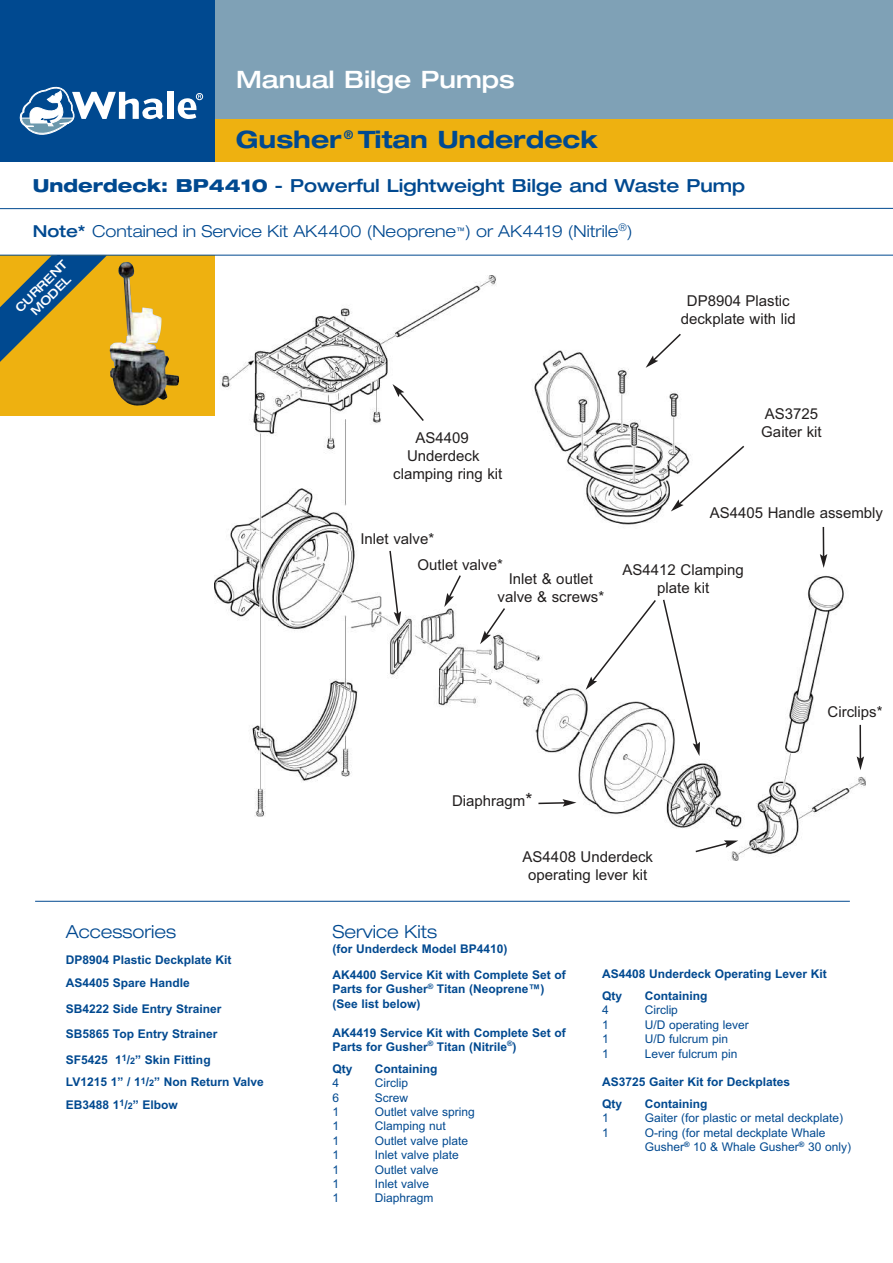
<style>
.page{position:relative;width:893px;height:1263px;background:#fff}
.page>*{position:absolute;margin:0;border:0;box-sizing:border-box;transform-origin:0 0}
.t1{font:700 expanded 24px "Helvetica Neue";color:#004990}
.t2{font:500 expanded 24px "Helvetica Neue";color:#fff}
.t3{font:500 expanded 18px "Helvetica Neue";color:#004990}
.t4{font:300 expanded 18px "Helvetica Neue";color:#004990}
.t5{font:300 expanded 16.5px "Helvetica Neue";color:#004990}
.t6{font:15px/18px "Arial";color:#221f1f;text-align:center}
.t7{font:700 12px/25.5px "Arial";color:#004990}
.t8{font:12px/14.4px "Arial";color:#004990}
.t9{font:500 expanded 12px/13.5px "Helvetica Neue";color:#fff;text-align:center}
.s1{font-weight:800}
.s2{font-weight:500}
.s3{font-size:9px}
.s4{font-size:18px}
</style>
<div class="page">
<img style="left:214px;top:276px;width:651px;height:585px">
<div style="left:0;top:255px;width:215px;height:161px;background:#eeb110"></div>
<svg style="left:586px;top:598px;width:114px;height:158px"></svg>
<svg style="left:671px;top:444px;width:75px;height:67px"></svg>
<svg style="left:392px;top:384px;width:33px;height:39px"></svg>
<svg style="left:388px;top:549px;width:13px;height:76px"></svg>
<svg style="left:444px;top:574px;width:18px;height:33px"></svg>
<svg style="left:480px;top:606px;width:27px;height:38px"></svg>
<svg style="left:857px;top:723px;width:7px;height:47px"></svg>
<svg style="left:820px;top:525px;width:7px;height:43px"></svg>
<svg style="left:537px;top:799px;width:39px;height:8px"></svg>
<svg style="left:646px;top:332px;width:36px;height:36px"></svg>
<svg style="left:694px;top:840px;width:44px;height:13px"></svg>
<div style="left:215px;top:119px;width:678px;height:43px;background:#eeb110"></div>
<div style="left:215px;top:0;width:678px;height:119px;background:#7fa1b6"></div>
<div style="left:0;top:0;width:215px;height:162px;background:#004990"></div>
<div style="left:168px;top:92px;width:6px;height:27px;background:#fff"></div>
<svg style="left:20px;top:87px;width:144px;height:48px"></svg>
<svg style="left:177px;top:95px;width:24px;height:24px"></svg>
<div style="left:196px;top:93px;width:7px;height:7px;border:1px solid #fff;border-radius:50%"></div>
<hr style="left:35px;top:901px;width:815px;height:1px;background:#004990">
<svg style="left:0;top:256px;width:107px;height:106px"></svg>
<hr style="left:0;top:208px;width:893px;height:1px;background:#004990">
<hr style="left:0;top:255px;width:893px;height:1px;background:#004990">
<img style="left:110px;top:262px;width:69px;height:144px">
<h1 class="t2" style="left:236px;top:70px;width:280px">Manual Bilge Pumps</h1>
<h1 class="t1" style="left:236px;top:125px;width:363px">Gusher <sup>®</sup> Titan Underdeck</h1>
<h2 class="t3" style="left:33px;top:178px;width:714px"><span class="s1">Underdeck: BP4410</span> - Powerful Lightweight Bilge and Waste Pump</h2>
<h3 class="t5" style="left:33px;top:225px;width:601px"><span class="s2">Note*</span> Contained in Service Kit AK4400 (Neoprene<sup>™</sup>) or AK4419 (Nitrile<sup>®</sup>)</h3>
<p class="t9" style="left:14px;top:306px;width:69px;rotate:-45deg">CURRENT<br>MODEL</p>
<h2 class="t4" style="left:66px;top:925px;width:112px">Accessories</h2>
<p class="t7" style="left:66px;top:949px;width:167px;line-height:23.2px">DP8904 Plastic Deckplate Kit<br>AS4405 Spare Handle</p>
<p class="t7" style="left:66px;top:997px;width:157px">SB4222 Side Entry Strainer<br>SB5865 Top Entry Strainer<br>SF5425 1<sup>1</sup>/<span class="s3">2</span>” Skin Fitting</p>
<p class="t7" style="left:66px;top:1072px;width:199px;line-height:22.5px">LV1215 1” / 1<sup>1</sup>/<span class="s3">2</span>” Non Return Valve<br>EB3488 1<sup>1</sup>/<span class="s3">2</span>” Elbow</p>
<p class="t6" style="left:415px;top:430px;width:55px">AS4409</p>
<p class="t6" style="left:407px;top:448px;width:74px">Underdeck</p>
<p class="t6" style="left:393px;top:466px;width:111px">clamping ring kit</p>
<p class="t6" style="left:681px;top:293px;width:117px">DP8904 Plastic deckplate with lid</p>
<p class="t6" style="left:761px;top:406px;width:62px;text-align:left">AS3725<br>Gaiter kit</p>
<p class="t6" style="left:710px;top:505px;width:175px">AS4405 Handle assembly</p>
<p class="t6" style="left:417px;top:527px;width:87px;line-height:25.8px;text-align:left;text-indent:-57px">Inlet valve*<br>Outlet valve*</p>
<p class="t6" style="left:498px;top:571px;width:108px">Inlet &amp; outlet valve &amp; screws*</p>
<p class="t6" style="left:622px;top:562px;width:123px">AS4412 Clamping plate kit</p>
<p class="t6" style="left:452px;top:793px;width:82px">Diaphragm<span class="s4">*</span></p>
<p class="t6" style="left:523px;top:849px;width:132px">AS4408 Underdeck operating lever kit</p>
<p class="t6" style="left:827px;top:704px;width:56px">Circlips*</p>
<h2 class="t4" style="left:332px;top:924px;width:106px">Service Kits</h2>
<p class="t7" style="left:332px;top:936px;width:235px;line-height:26.2px">(for Underdeck Model BP4410)<br>AK4400 Service Kit with Complete Set of</p>
<p class="t7" style="left:332px;top:983px;width:214px;line-height:14.4px">Parts for Gusher<sup>®</sup> Titan (Neoprene™) (See list below)</p>
<p class="t7" style="left:332px;top:1026px;width:235px;line-height:14.4px">AK4419 Service Kit with Complete Set of<br>Parts for Gusher<sup>®</sup> Titan (Nitrile<sup>®</sup>)</p>
<p class="t7" style="left:332px;top:1057px;width:22px">Qty</p>
<p class="t7" style="left:375px;top:1057px;width:64px">Containing</p>
<p class="t8" style="left:332px;top:1077px;width:8px">4</p>
<p class="t8" style="left:375px;top:1077px;width:35px">Circlip</p>
<p class="t8" style="left:332px;top:1091px;width:8px">6</p>
<p class="t8" style="left:375px;top:1091px;width:35px">Screw</p>
<p class="t8" style="left:332px;top:1106px;width:8px">1</p>
<p class="t8" style="left:375px;top:1106px;width:102px">Outlet valve spring</p>
<p class="t8" style="left:332px;top:1120px;width:8px">1</p>
<p class="t8" style="left:375px;top:1120px;width:73px">Clamping nut</p>
<p class="t8" style="left:332px;top:1134px;width:8px">1</p>
<p class="t8" style="left:375px;top:1134px;width:95px">Outlet valve plate</p>
<p class="t8" style="left:332px;top:1149px;width:8px">1</p>
<p class="t8" style="left:375px;top:1149px;width:86px">Inlet valve plate</p>
<p class="t8" style="left:332px;top:1163px;width:8px">1</p>
<p class="t8" style="left:375px;top:1163px;width:65px">Outlet valve</p>
<p class="t8" style="left:332px;top:1178px;width:8px">1</p>
<p class="t8" style="left:375px;top:1178px;width:56px">Inlet valve</p>
<p class="t8" style="left:332px;top:1192px;width:8px">1</p>
<p class="t8" style="left:375px;top:1192px;width:60px">Diaphragm</p>
<p class="t7" style="left:602px;top:964px;width:226px;line-height:21.8px">AS4408 Underdeck Operating Lever Kit<br>Qty</p>
<p class="t7" style="left:645px;top:984px;width:64px">Containing</p>
<p class="t8" style="left:602px;top:1004px;width:8px">4</p>
<p class="t8" style="left:645px;top:1004px;width:35px">Circlip</p>
<p class="t8" style="left:602px;top:1018px;width:8px">1</p>
<p class="t8" style="left:645px;top:1018px;width:106px">U/D operating lever</p>
<p class="t8" style="left:602px;top:1033px;width:8px">1</p>
<p class="t8" style="left:645px;top:1033px;width:85px">U/D fulcrum pin</p>
<p class="t8" style="left:602px;top:1047px;width:8px">1</p>
<p class="t8" style="left:645px;top:1047px;width:94px">Lever fulcrum pin</p>
<p class="t7" style="left:602px;top:1072px;width:190px;line-height:21.8px">AS3725 Gaiter Kit for Deckplates<br>Qty</p>
<p class="t7" style="left:645px;top:1092px;width:64px">Containing</p>
<p class="t8" style="left:602px;top:1112px;width:8px">1</p>
<p class="t8" style="left:645px;top:1112px;width:200px">Gaiter (for plastic or metal deckplate)</p>
<p class="t8" style="left:602px;top:1126px;width:8px">1</p>
<p class="t8" style="left:645px;top:1126px;width:208px">O-ring (for metal deckplate Whale<br>Gusher<sup>®</sup> 10 &amp; Whale Gusher<sup>®</sup> 30 only)</p>
</div>
